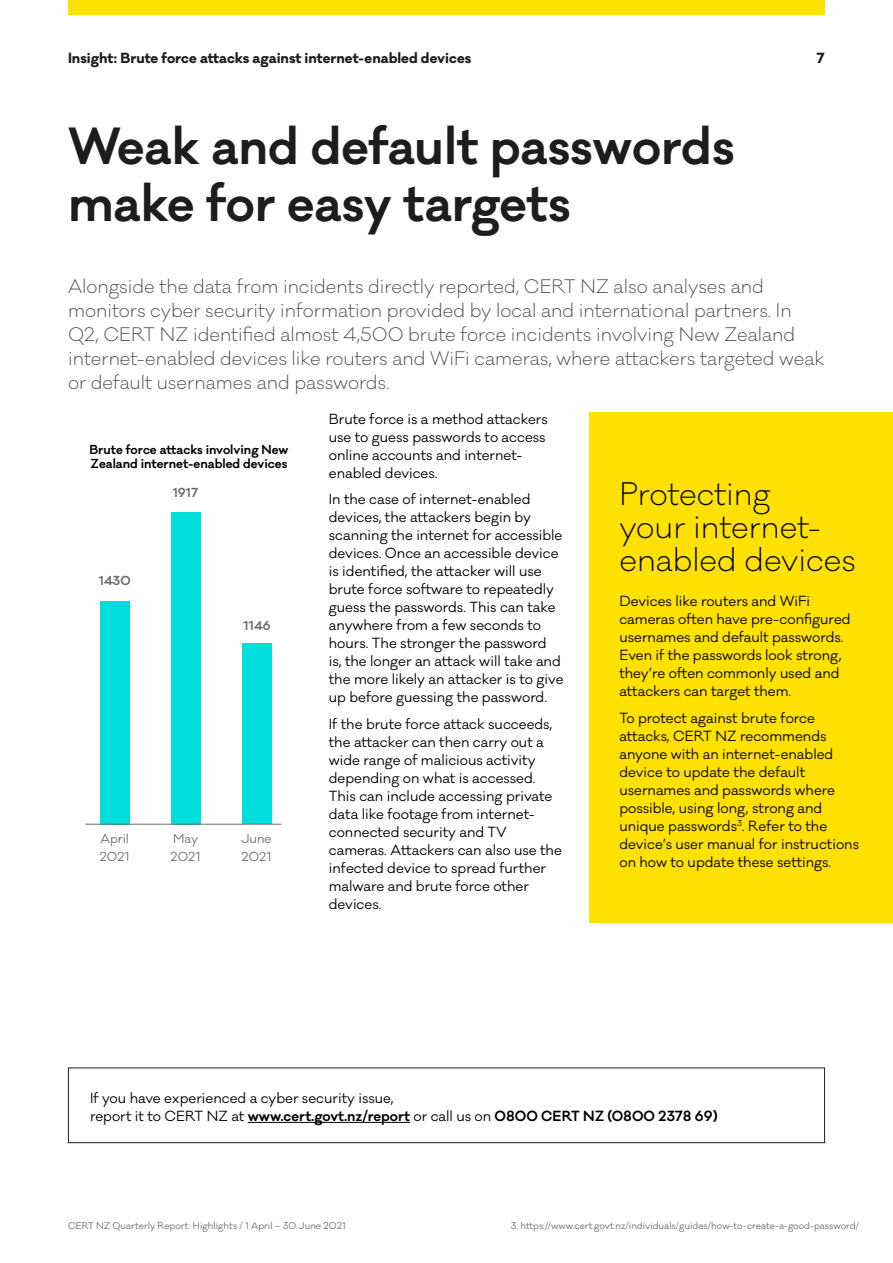
<style>
.page{position:relative;width:893px;height:1263px;background:#fff}
.page>*{position:absolute;margin:0;border:0;box-sizing:border-box;transform-origin:0 0}
.Header_1{font:600 48px/57px "Galano Classic";color:#1d1d1d}
.Header_2{font:300 30px/33px "Galano Classic";color:#000}
.Intro_large{font:300 18px/24px "Galano Classic";color:#4d4b47}
.Body{font:13.5px/18px "Galano Classic";color:#000}
.Page_title{font:700 13.5px "Galano Classic";color:#1d1d1d}
.t1{font:600 12px/14.4px "Galano Classic";color:#000}
.t2{font:12px/18px "Galano Classic";color:#6e6c66}
.t3{font:600 12px "Galano Classic";color:#6e6c66}
.Footnote{font:9px "Galano Classic";color:#6e6c66}
.s1{font-weight:600}
</style>
<div class="page">
<div style="left:68px;top:0;width:757px;height:15px;background:#ffe100"></div>
<div style="left:242px;top:643px;width:30px;height:181px;background:#00dede"></div>
<div style="left:171px;top:512px;width:30px;height:312px;background:#00dede"></div>
<div style="left:100px;top:601px;width:30px;height:223px;background:#00dede"></div>
<hr style="left:85px;top:824px;width:196px;height:1px;background:#6e6c66">
<div style="left:590px;top:412px;width:303px;height:511px;background:#ffe100"></div>
<hr style="left:248px;top:1122px;width:162px;height:1px;background:#000">
<div style="left:68px;top:1067px;width:757px;height:76px;border:1px solid #1d1d1d"></div>
<p class="Page_title" style="left:68px;top:48px;width:405px">Insight: Brute force attacks against internet-enabled devices</p>
<p class="Header_1" style="left:68px;top:118px;width:668px">Weak and default passwords make for easy targets</p>
<p class="Page_title" style="left:816px;top:48px;width:10px">7</p>
<p class="Intro_large" style="left:68px;top:274px;width:758px">Alongside the data from incidents directly reported, CERT NZ also analyses and monitors cyber security information provided by local and international partners. In Q2, CERT NZ identified almost 4,500 brute force incidents involving New Zealand internet-enabled devices like routers and WiFi cameras, where attackers targeted weak or default usernames and passwords.</p>
<p class="Body" style="left:329px;top:410px;width:220px">Brute force is a method attackers use to guess passwords to access online accounts and internet&shy;enabled devices.</p>
<p class="Body" style="left:329px;top:490px;width:236px">In the case of internet-enabled devices, the attackers begin by scanning the internet for accessible devices. Once an accessible device is identified, the attacker will use brute force software to repeatedly guess the passwords. This can take anywhere from a few seconds to hours. The stronger the password<br>is, the longer an attack will take and the more likely an attacker is to give up before guessing the password.</p>
<p class="Body" style="left:329px;top:715px;width:235px">If the brute force attack succeeds, the attacker can then carry out a wide range of malicious activity depending on what is accessed.<br>This can include accessing private data like footage from internet&shy;connected security and TV cameras. Attackers can also use the infected device to spread further malware and brute force other devices.</p>
<p class="t1" style="left:89px;top:442px;width:201px">Brute force attacks involving New<br>Zealand internet-enabled devices</p>
<p class="Header_2" style="left:619px;top:478px;width:238px">Protecting<br>your internet&shy;enabled devices</p>
<p class="Body" style="left:619px;top:592px;width:233px">Devices like routers and WiFi cameras often have pre-configured usernames and default passwords.<br>Even if the passwords look strong, they’re often commonly used and attackers can target them.</p>
<p class="Body" style="left:619px;top:709px;width:241px">To protect against brute force attacks, CERT NZ recommends anyone with an internet-enabled device to update the default usernames and passwords where possible, using long, strong and unique passwords<sup>3</sup>. Refer to the device’s user manual for instructions on how to update these settings.</p>
<p class="t3" style="left:173px;top:485px;width:27px">1917</p>
<p class="t3" style="left:99px;top:573px;width:33px">1430</p>
<p class="t3" style="left:244px;top:617px;width:29px">1146</p>
<p class="t2" style="left:100px;top:830px;width:32px">April<br>2021</p>
<p class="t2" style="left:241px;top:830px;width:32px">June<br>2021</p>
<p class="t2" style="left:171px;top:830px;width:32px">May<br>2021</p>
<p class="Body" style="left:90px;top:1089px;width:629px">If you have experienced a cyber security issue,<br>report it to CERT NZ at <span class="s1">www.cert.govt.nz/report</span> or call us on <span class="s1">0800 CERT NZ (0800 2378 69)</span></p>
<p class="Footnote" style="left:68px;top:1220px;width:279px">CERT NZ Quarterly Report: Highlights / 1 April – 30 June 2021</p>
<p class="Footnote" style="left:511px;top:1220px;width:350px">3. https://www.cert.govt.nz/individuals/guides/how-to-create-a-good-password/</p>
</div>
